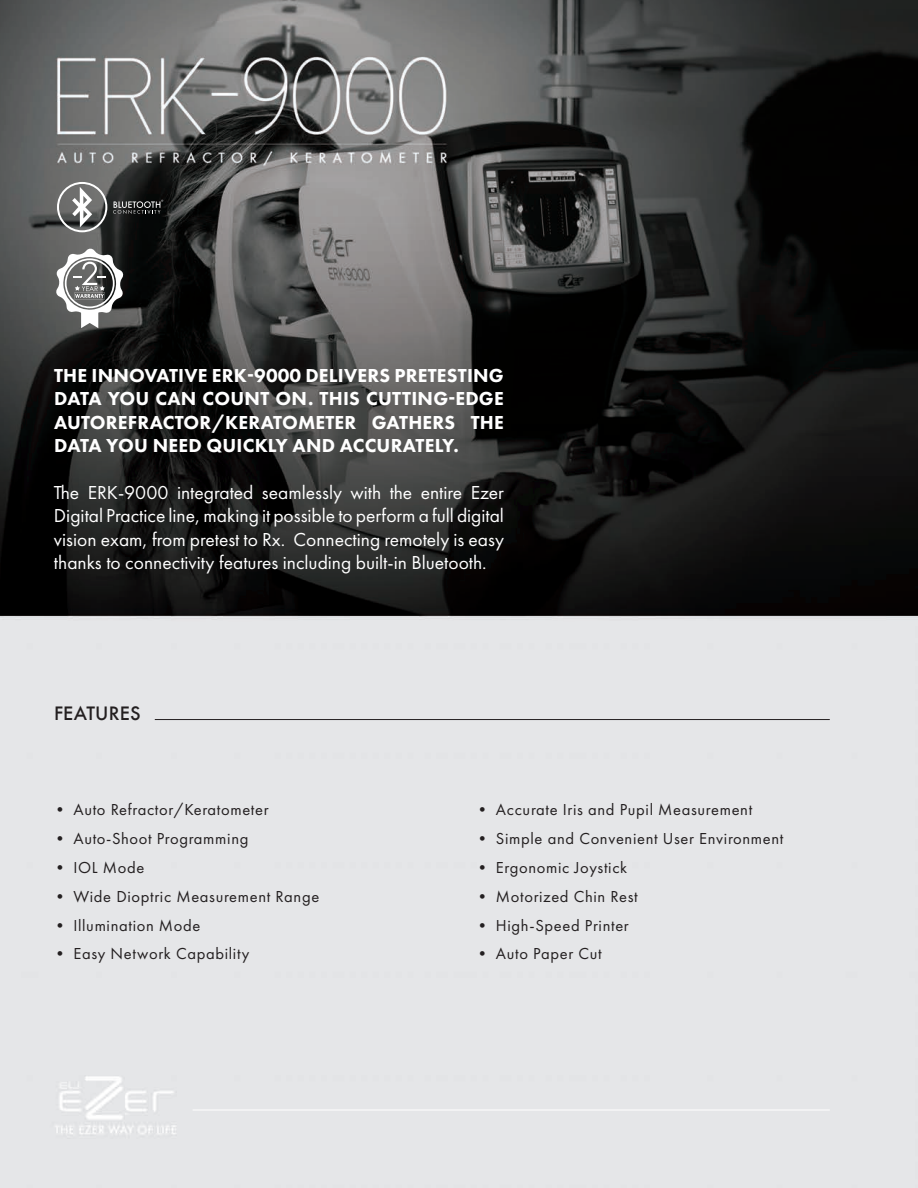
<style>
.page{position:relative;width:918px;height:1188px;background:#fff}
.page>*{position:absolute;margin:0;border:0;box-sizing:border-box;transform-origin:0 0}
.t1{font:19.5px/23.4px "Futura PT";color:#fff;text-align:justify}
.t2{font:800 19.5px/23.4px "Futura PT";letter-spacing:.01em;color:#fff;text-align:justify}
.t3{font:500 18px "Futura";letter-spacing:.01em;color:#231f20}
.t4{font:16.5px "Futura PT";letter-spacing:.04em;color:#231f20}
</style>
<div class="page">
<img style="left:0;top:0;width:918px;height:1188px">
<svg style="left:57px;top:182px;width:50px;height:50px"></svg>
<svg style="left:113px;top:200px;width:50px;height:14px"></svg>
<svg style="left:56px;top:248px;width:68px;height:80px"></svg>
<hr style="left:193px;top:1110px;width:637px;height:1px;background:#fff">
<hr style="left:155px;top:719px;width:675px;height:1px;background:#231f20">
<p class="t2" style="left:54px;top:364px;width:451px">THE INNOVATIVE ERK-9000 DELIVERS PRETESTING DATA YOU CAN COUNT ON. THIS CUTTING-EDGE AUTOREFRACTOR/KERATOMETER GATHERS THE DATA YOU NEED QUICKLY AND ACCURATELY.</p>
<p class="t1" style="left:54px;top:481px;width:452px">The ERK-9000 integrated seamlessly with the entire Ezer Digital Practice line, making it possible to perform a full digital vision exam, from pretest to Rx. Connecting remotely is easy thanks to connectivity features including built-in Bluetooth.</p>
<p class="t3" style="left:54px;top:701px;width:88px">FEATURES</p>
<p class="t4" style="left:52px;top:800px;width:218px">• Auto Refractor/Keratometer</p>
<p class="t4" style="left:52px;top:829px;width:198px">• Auto-Shoot Programming</p>
<p class="t4" style="left:52px;top:858px;width:94px">• IOL Mode</p>
<p class="t4" style="left:52px;top:886px;width:269px">• Wide Dioptric Measurement Range</p>
<p class="t4" style="left:52px;top:915px;width:150px">• Illumination Mode</p>
<p class="t4" style="left:52px;top:944px;width:199px">• Easy Network Capability</p>
<p class="t4" style="left:474px;top:800px;width:279px">• Accurate Iris and Pupil Measurement</p>
<p class="t4" style="left:474px;top:829px;width:311px">• Simple and Convenient User Environment</p>
<p class="t4" style="left:474px;top:858px;width:154px">• Ergonomic Joystick</p>
<p class="t4" style="left:474px;top:887px;width:165px">• Motorized Chin Rest</p>
<p class="t4" style="left:474px;top:915px;width:156px">• High-Speed Printer</p>
<p class="t4" style="left:474px;top:944px;width:129px">• Auto Paper Cut</p>
</div>
